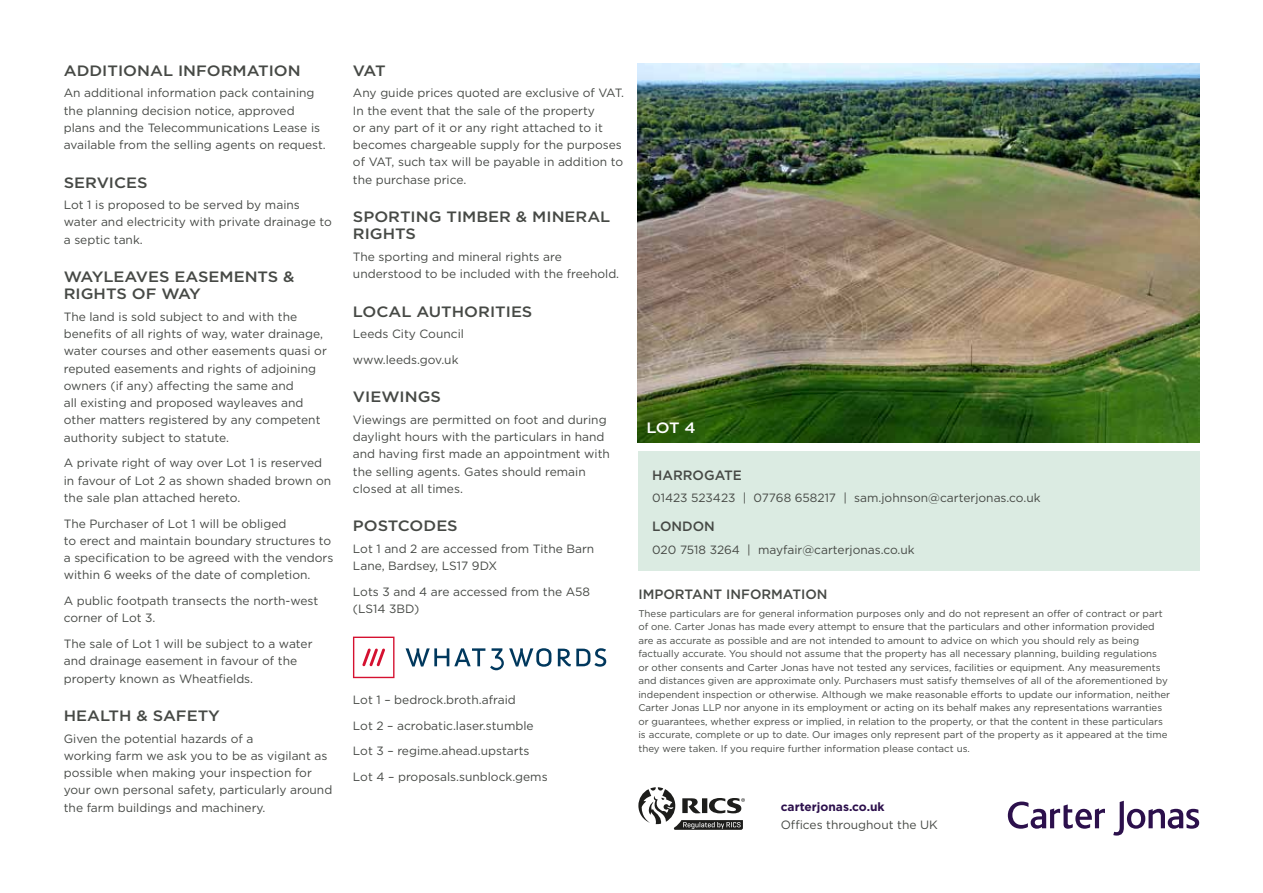
<style>
.page{position:relative;width:1263px;height:893px;background:#fff}
.page>*{position:absolute;margin:0;border:0;box-sizing:border-box;transform-origin:0 0}
.t1{font:500 15px/17.2px "Gotham";color:#464945;scale:1.09 1}
.t2{font:500 15px "Gotham";color:#fff;scale:1.09 1}
.t3{font:500 13.5px "Gotham";color:#464945}
.t4{font:12px/17.2px "Gotham";color:#464945}
.t5{font:700 12px "Gotham";color:#2c104c}
.t6{font:9.75px/13.5px "Gotham";color:#464945}
</style>
<div class="page">
<svg style="left:353px;top:637px;width:41px;height:41px"></svg>
<svg style="left:406px;top:648px;width:145px;height:22px"></svg>
<svg style="left:558px;top:648px;width:48px;height:19px"></svg>
<svg style="left:1113px;top:801px;width:86px;height:35px"></svg>
<svg style="left:1008px;top:801px;width:97px;height:28px"></svg>
<img style="left:638px;top:64px;width:561px;height:378px">
<div style="left:638px;top:451px;width:561px;height:120px;background:#dbebe2"></div>
<svg style="left:638px;top:787px;width:107px;height:43px"></svg>
<p class="t1" style="left:64px;top:62px;width:219px">ADDITIONAL INFORMATION</p>
<p class="t4" style="left:64px;top:84px;width:264px">An additional information pack containing the planning decision notice, approved plans and the Telecommunications Lease is available from the selling agents on request.</p>
<p class="t1" style="left:64px;top:174px;width:78px">SERVICES</p>
<p class="t4" style="left:64px;top:196px;width:270px">Lot 1 is proposed to be served by mains water and electricity with private drainage to a septic tank.</p>
<p class="t1" style="left:64px;top:268px;width:213px">WAYLEAVES EASEMENTS &amp;<br>RIGHTS OF WAY</p>
<p class="t4" style="left:64px;top:308px;width:265px">The land is sold subject to and with the benefits of all rights of way, water drainage, water courses and other easements quasi or reputed easements and rights of adjoining owners (if any) affecting the same and<br>all existing and proposed wayleaves and other matters registered by any competent authority subject to statute.</p>
<p class="t4" style="left:64px;top:454px;width:269px">A private right of way over Lot 1 is reserved in favour of Lot 2 as shown shaded brown on the sale plan attached hereto.</p>
<p class="t4" style="left:64px;top:515px;width:271px">The Purchaser of Lot 1 will be obliged<br>to erect and maintain boundary structures to a specification to be agreed with the vendors within 6 weeks of the date of completion.</p>
<p class="t4" style="left:64px;top:592px;width:256px">A public footpath transects the north-west corner of Lot 3.</p>
<p class="t4" style="left:64px;top:635px;width:250px">The sale of Lot 1 will be subject to a water and drainage easement in favour of the property known as Wheatfields.</p>
<p class="t1" style="left:64px;top:707px;width:145px">HEALTH &amp; SAFETY</p>
<p class="t4" style="left:64px;top:730px;width:270px">Given the potential hazards of a<br>working farm we ask you to be as vigilant as possible when making your inspection for your own personal safety, particularly around the farm buildings and machinery.</p>
<p class="t1" style="left:353px;top:62px;width:31px">VAT</p>
<p class="t4" style="left:353px;top:84px;width:273px">Any guide prices quoted are exclusive of VAT.<br>In the event that the sale of the property<br>or any part of it or any right attached to it becomes chargeable supply for the purposes of VAT, such tax will be payable in addition to the purchase price.</p>
<p class="t1" style="left:353px;top:208px;width:238px">SPORTING TIMBER &amp; MINERAL<br>RIGHTS</p>
<p class="t4" style="left:353px;top:248px;width:268px">The sporting and mineral rights are understood to be included with the freehold.</p>
<p class="t1" style="left:353px;top:303px;width:166px">LOCAL AUTHORITIES</p>
<p class="t4" style="left:353px;top:321px;width:113px;line-height:25.8px">Leeds City Council www.leeds.gov.uk</p>
<p class="t1" style="left:353px;top:388px;width:82px">VIEWINGS</p>
<p class="t4" style="left:353px;top:411px;width:258px">Viewings are permitted on foot and during daylight hours with the particulars in hand and having first made an appointment with the selling agents. Gates should remain closed at all times.</p>
<p class="t1" style="left:353px;top:517px;width:98px">POSTCODES</p>
<p class="t4" style="left:353px;top:540px;width:243px">Lot 1 and 2 are accessed from Tithe Barn<br>Lane, Bardsey, LS17 9DX</p>
<p class="t4" style="left:353px;top:583px;width:239px">Lots 3 and 4 are accessed from the A58 (LS14 3BD)</p>
<p class="t4" style="left:353px;top:687px;width:196px;line-height:25.8px">Lot 1 – bedrock.broth.afraid<br>Lot 2 – acrobatic.laser.stumble<br>Lot 3 – regime.ahead.upstarts<br>Lot 4 – proposals.sunblock.gems</p>
<p class="t2" style="left:646px;top:418px;width:47px">LOT 4</p>
<p class="t3" style="left:652px;top:467px;width:91px">HARROGATE</p>
<p class="t4" style="left:652px;top:489px;width:390px">01423 523423 | 07768 658217 | sam.johnson@carterjonas.co.uk</p>
<p class="t3" style="left:652px;top:518px;width:64px">LONDON</p>
<p class="t4" style="left:652px;top:541px;width:264px">020 7518 3264 | mayfair@carterjonas.co.uk</p>
<p class="t3" style="left:638px;top:586px;width:191px">IMPORTANT INFORMATION</p>
<p class="t6" style="left:638px;top:606px;width:533px">These particulars are for general information purposes only and do not represent an offer of contract or part of one. Carter Jonas has made every attempt to ensure that the particulars and other information provided are as accurate as possible and are not intended to amount to advice on which you should rely as being factually accurate. You should not assume that the property has all necessary planning, building regulations<br>or other consents and Carter Jonas have not tested any services, facilities or equipment. Any measurements and distances given are approximate only. Purchasers must satisfy themselves of all of the aforementioned by independent inspection or otherwise. Although we make reasonable efforts to update our information, neither Carter Jonas LLP nor anyone in its employment or acting on its behalf makes any representations warranties or guarantees, whether express or implied, in relation to the property, or that the content in these particulars is accurate, complete or up to date. Our images only represent part of the property as it appeared at the time they were taken. If you require further information please contact us.</p>
<p class="t5" style="left:781px;top:800px;width:105px">carterjonas.co.uk</p>
<p class="t4" style="left:781px;top:816px;width:159px">Offices throughout the UK</p>
</div>
